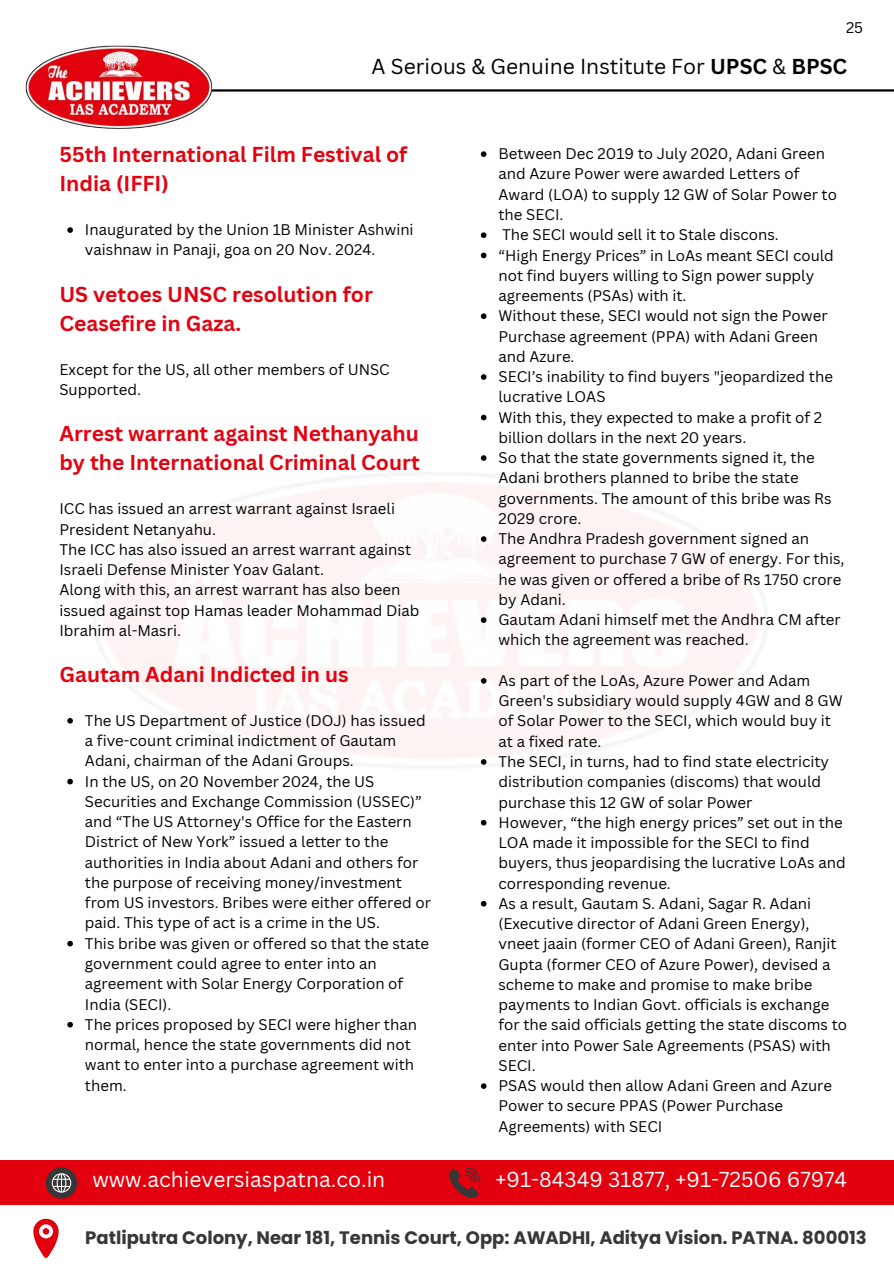
<style>
.page{position:relative;width:894px;height:1264px;background:#fff}
.page>*{position:absolute;margin:0;border:0;box-sizing:border-box;transform-origin:0 0}
.t1{font:700 21px/29.2px "Canva Sans";color:#e30310}
.t2{font:21px "Canva Sans";color:#fff}
.t3{font:21px "Canva Sans";color:#000}
.t4{font:700 18px "Poppins";color:#373737}
.t5{font:15px/20.2px "Canva Sans";color:#000}
.s1{font-weight:700}
</style>
<div class="page">
<hr style="left:201px;top:89px;width:692px;height:3px;background:#000">
<img style="left:25px;top:45px;width:221px;height:84px">
<div style="left:0;top:1160px;width:893px;height:45px;background:#e3000e"></div>
<svg style="left:33px;top:1218px;width:26px;height:39px"></svg>
<svg style="left:46px;top:1167px;width:31px;height:31px"></svg>
<svg style="left:449px;top:1167px;width:30px;height:31px"></svg>
<img style="left:68px;top:456px;width:699px;height:370px">
<svg style="left:67px;top:227px;width:6px;height:6px"></svg>
<svg style="left:67px;top:718px;width:6px;height:5px"></svg>
<svg style="left:67px;top:778px;width:6px;height:6px"></svg>
<svg style="left:67px;top:940px;width:6px;height:6px"></svg>
<svg style="left:67px;top:1021px;width:6px;height:6px"></svg>
<svg style="left:480px;top:151px;width:6px;height:6px"></svg>
<svg style="left:480px;top:232px;width:6px;height:6px"></svg>
<svg style="left:480px;top:253px;width:6px;height:5px"></svg>
<svg style="left:480px;top:313px;width:6px;height:6px"></svg>
<svg style="left:480px;top:374px;width:6px;height:6px"></svg>
<svg style="left:480px;top:415px;width:6px;height:5px"></svg>
<svg style="left:480px;top:455px;width:6px;height:6px"></svg>
<svg style="left:480px;top:536px;width:6px;height:6px"></svg>
<svg style="left:480px;top:617px;width:6px;height:6px"></svg>
<svg style="left:480px;top:678px;width:6px;height:5px"></svg>
<svg style="left:480px;top:759px;width:6px;height:5px"></svg>
<svg style="left:480px;top:820px;width:6px;height:5px"></svg>
<svg style="left:480px;top:901px;width:6px;height:5px"></svg>
<svg style="left:480px;top:1083px;width:6px;height:5px"></svg>
<p class="t5" style="left:845px;top:17px;width:19px">25</p>
<h1 class="t3" style="left:371px;top:51px;width:477px">A Serious &amp; Genuine Institute For <span class="s1">UPSC</span> &amp; <span class="s1">BPSC</span></h1>
<h1 class="t1" style="left:59px;top:139px;width:349px">55th International Film Festival of<br>India (IFFI)</h1>
<p class="t5" style="left:85px;top:219px;width:330px">Inaugurated by the Union 1B Minister Ashwini vaishnaw in Panaji, goa on 20 Nov. 2024.</p>
<h1 class="t1" style="left:59px;top:279px;width:315px">US vetoes UNSC resolution for<br>Ceasefire in Gaza.</h1>
<p class="t5" style="left:59px;top:359px;width:332px">Except for the US, all other members of UNSC<br>Supported.</p>
<h1 class="t1" style="left:59px;top:418px;width:362px">Arrest warrant against Nethanyahu by the International Criminal Court</h1>
<p class="t5" style="left:59px;top:498px;width:361px">ICC has issued an arrest warrant against Israeli President Netanyahu.<br>The ICC has also issued an arrest warrant against Israeli Defense Minister Yoav Galant.<br>Along with this, an arrest warrant has also been issued against top Hamas leader Mohammad Diab Ibrahim al-Masri.</p>
<h1 class="t1" style="left:59px;top:659px;width:290px">Gautam Adani Indicted in us</h1>
<p class="t5" style="left:85px;top:710px;width:347px">The US Department of Justice (DOJ) has issued a five-count criminal indictment of Gautam Adani, chairman of the Adani Groups.<br>In the US, on 20 November 2024, the US Securities and Exchange Commission (USSEC)” and “The US Attorney's Office for the Eastern District of New York” issued a letter to the authorities in India about Adani and others for the purpose of receiving money/investment from US investors. Bribes were either offered or paid. This type of act is a crime in the US.<br>This bribe was given or offered so that the state government could agree to enter into an agreement with Solar Energy Corporation of India (SECI).<br>The prices proposed by SECI were higher than normal, hence the state governments did not want to enter into a purchase agreement with them.</p>
<p class="t5" style="left:498px;top:143px;width:347px">Between Dec 2019 to July 2020, Adani Green and Azure Power were awarded Letters of Award (LOA) to supply 12 GW of Solar Power to the SECI.<br>The SECI would sell it to Stale discons.<br>“High Energy Prices” in LoAs meant SECI could not find buyers willing to Sign power supply agreements (PSAs) with it.<br>Without these, SECI would not sign the Power Purchase agreement (PPA) with Adani Green and Azure.<br>SECI’s inability to find buyers "jeopardized the lucrative LOAS<br>With this, they expected to make a profit of 2 billion dollars in the next 20 years.<br>So that the state governments signed it, the Adani brothers planned to bribe the state governments. The amount of this bribe was Rs 2029 crore.<br>The Andhra Pradesh government signed an agreement to purchase 7 GW of energy. For this, he was given or offered a bribe of Rs 1750 crore by Adani.<br>Gautam Adani himself met the Andhra CM after which the agreement was reached.</p>
<p class="t5" style="left:498px;top:670px;width:350px">As part of the LoAs, Azure Power and Adam Green's subsidiary would supply 4GW and 8 GW of Solar Power to the SECI, which would buy it at a fixed rate.<br>The SECI, in turns, had to find state electricity distribution companies (discoms) that would purchase this 12 GW of solar Power<br>However, “the high energy prices” set out in the LOA made it impossible for the SECI to find buyers, thus jeopardising the lucrative LoAs and corresponding revenue.<br>As a result, Gautam S. Adani, Sagar R. Adani (Executive director of Adani Green Energy), vneet jaain (former CEO of Adani Green), Ranjit Gupta (former CEO of Azure Power), devised a scheme to make and promise to make bribe payments to Indian Govt. officials is exchange for the said officials getting the state discoms to enter into Power Sale Agreements (PSAS) with SECI.<br>PSAS would then allow Adani Green and Azure Power to secure PPAS (Power Purchase Agreements) with SECI</p>
<h1 class="t2" style="left:92px;top:1164px;width:294px">www.achieversiaspatna.co.in</h1>
<h1 class="t2" style="left:495px;top:1164px;width:353px">+91-84349 31877, +91-72506 67974</h1>
<p class="t4" style="left:85px;top:1225px;width:782px">Patliputra Colony, Near 181, Tennis Court, Opp: AWADHI, Aditya Vision. PATNA. 800013</p>
</div>
